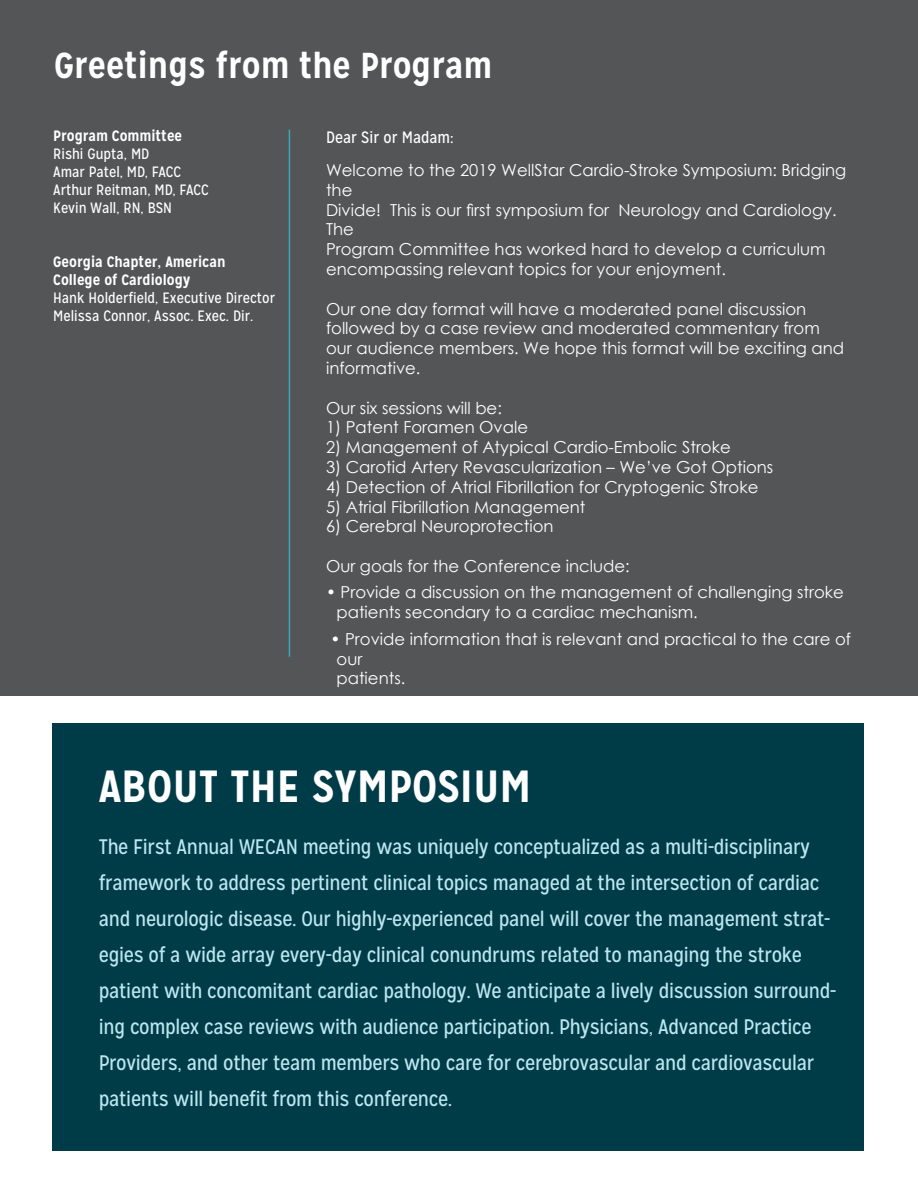
<style>
.page{position:relative;width:918px;height:1188px;background:#fff}
.page>*{position:absolute;margin:0;border:0;box-sizing:border-box;transform-origin:0 0}
.t1{font:700 45px "Mission Gothic";color:#fff}
.t2{font:700 36px "Mission Gothic";color:#fff}
.t3{font:21px/36px "Mission Gothic";letter-spacing:-.015em;color:#bde6f0}
.t4{font:16.5px/19.8px "Century Gothic";color:#fff}
.t5{font:16.5px "Mission Gothic";color:#fff}
.t6{font:15px/18px "Mission Gothic";color:#fff}
.t7{font:700 15px/18px "Mission Gothic";color:#fff}
</style>
<div class="page">
<div style="left:0;top:0;width:918px;height:696px;background:#535556"></div>
<hr style="left:289px;top:130px;width:1px;height:527px;background:#3ca7bd">
<div style="left:53px;top:724px;width:811px;height:427px;background:#003c48"></div>
<h2 class="t2" style="left:54px;top:43px;width:440px">Greetings from the Program</h2>
<p class="t7" style="left:53px;top:127px;width:130px">Program Committee</p>
<p class="t6" style="left:53px;top:145px;width:157px">Rishi Gupta, MD<br>Amar Patel, MD, FACC<br>Arthur Reitman, MD, FACC<br>Kevin Wall, RN, BSN</p>
<p class="t7" style="left:53px;top:253px;width:174px">Georgia Chapter, American<br>College of Cardiology</p>
<p class="t6" style="left:53px;top:289px;width:223px">Hank Holderfield, Executive Director<br>Melissa Connor, Assoc. Exec. Dir.</p>
<p class="t5" style="left:326px;top:127px;width:129px">Dear Sir or Madam:</p>
<p class="t4" style="left:326px;top:160px;width:522px">Welcome to the 2019 WellStar Cardio-Stroke Symposium: Bridging the<br>Divide! This is our first symposium for Neurology and Cardiology.<br>The<br>Program Committee has worked hard to develop a curriculum encompassing relevant topics for your enjoyment.</p>
<p class="t4" style="left:326px;top:298px;width:520px">Our one day format will have a moderated panel discussion followed by a case review and moderated commentary from our audience members. We hope this format will be exciting and informative.</p>
<p class="t4" style="left:326px;top:397px;width:177px">Our six sessions will be:</p>
<p class="t4" style="left:326px;top:417px;width:204px">1) Patent Foramen Ovale</p>
<p class="t4" style="left:326px;top:437px;width:406px">2) Management of Atypical Cardio-Embolic Stroke</p>
<p class="t4" style="left:326px;top:457px;width:449px">3) Carotid Artery Revascularization – We’ve Got Options</p>
<p class="t4" style="left:326px;top:477px;width:434px">4) Detection of Atrial Fibrillation for Cryptogenic Stroke</p>
<p class="t4" style="left:326px;top:496px;width:261px">5) Atrial Fibrillation Management</p>
<p class="t4" style="left:326px;top:516px;width:229px">6) Cerebral Neuroprotection</p>
<p class="t4" style="left:326px;top:556px;width:305px">Our goals for the Conference include:</p>
<p class="t4" style="left:337px;top:582px;width:509px;text-indent:-10px">• Provide a discussion on the management of challenging stroke patients secondary to a cardiac mechanism.</p>
<p class="t4" style="left:337px;top:629px;width:516px;text-indent:-6px">• Provide information that is relevant and practical to the care of our<br>patients.</p>
<h1 class="t1" style="left:99px;top:758px;width:434px">ABOUT THE SYMPOSIUM</h1>
<p class="t3" style="left:99px;top:829px;width:739px">The First Annual WECAN meeting was uniquely conceptualized as a multi-disciplinary framework to address pertinent clinical topics managed at the intersection of cardiac and neurologic disease. Our highly-experienced panel will cover the management strat&shy;egies of a wide array every-day clinical conundrums related to managing the stroke patient with concomitant cardiac pathology. We anticipate a lively discussion surround&shy;ing complex case reviews with audience participation. Physicians, Advanced Practice Providers, and other team members who care for cerebrovascular and cardiovascular patients will benefit from this conference.</p>
</div>
